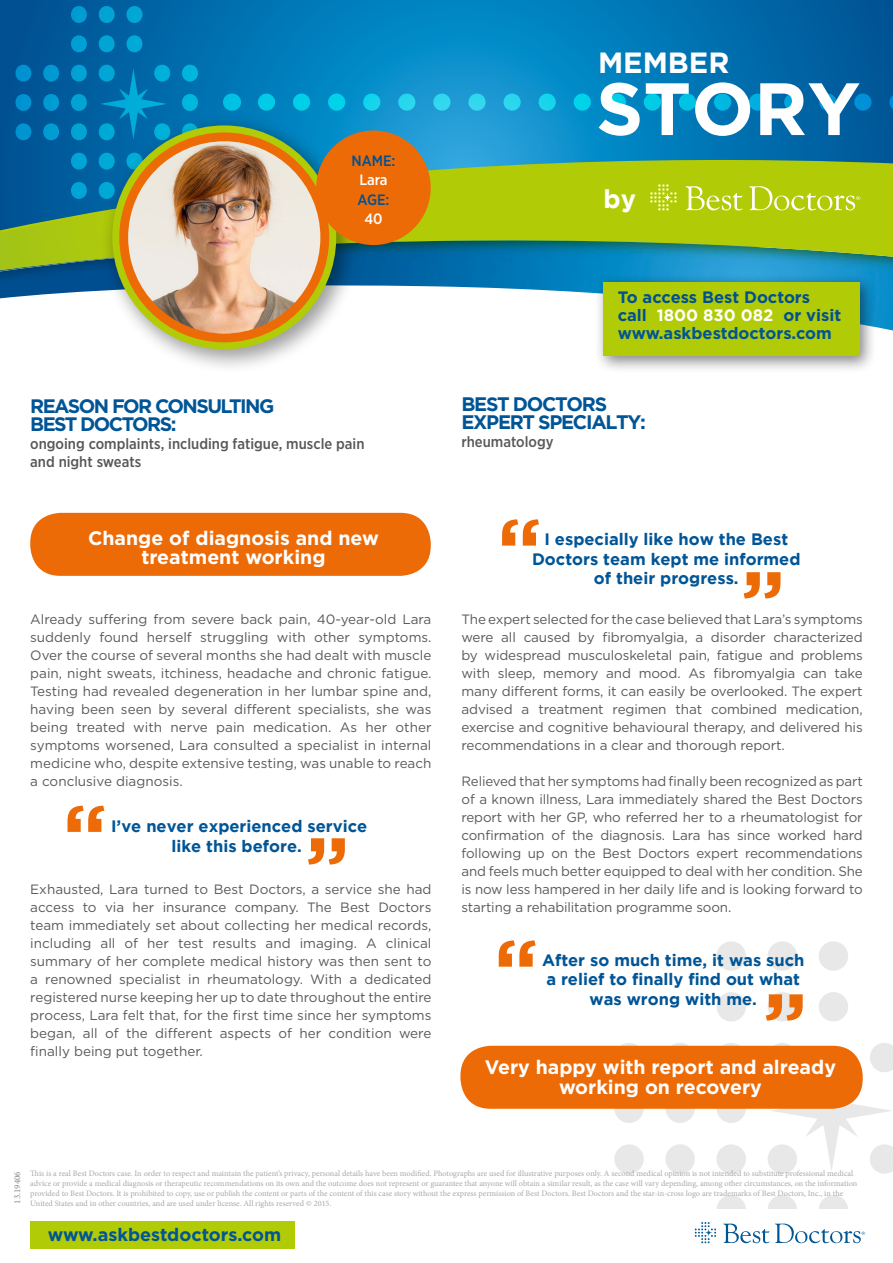
<style>
.page{position:relative;width:893px;height:1263px;background:#fff}
.page>*{position:absolute;margin:0;border:0;box-sizing:border-box;transform-origin:0 0}
.t1{font:700 81.45px "Gotham";color:#ed6b06}
.t2{font:700 73.95px "Gotham";color:#fff}
.t3{font:700 29.1px "Gotham";color:#fff}
.t4{font:700 25.65px "Gotham";color:#fff}
.t5{font:700 19.5px/19.5px "Gotham";color:#fff;text-align:center}
.t6{font:700 19.5px/18px "Gotham";letter-spacing:-.08em;color:#005596}
.t7{font:700 19.5px/18px "Gotham";letter-spacing:-.065em;color:#005596}
.t8{font:500 18px "Gotham Narrow";color:#005596}
.t9{font:700 18px "Gotham";color:#005596}
.t10{font:700 16.5px/19.8px "Gotham";color:#005596;text-align:center}
.t11{font:700 16.5px/18px "Gotham";color:#005092}
.t12{font:500 15px/18px "Gotham Narrow";color:#575756}
.t13{font:500 15px "Gotham Narrow";color:#58595b}
.t14{font:500 15px "Gotham Narrow";color:#005092}
.t15{font:500 15px "Gotham Narrow";color:#fff}
.t16{font:13.5px/18px "Gotham";letter-spacing:-.01em;color:#58595b;text-align:justify}
.t17{font:9px "Minion Pro";color:#878787}
.t18{font:8.25px/9.9px "Minion Pro";color:#a7a9ac}
.s1{color:#fff}
.s2{color:#005596}
</style>
<div class="page">
<svg style="left:614px;top:941px;width:279px;height:268px"></svg>
<svg style="left:770px;top:1049px;width:123px;height:123px"></svg>
<svg style="left:0;top:0;width:893px;height:6px;background:#006ead"></svg>
<img style="left:0;top:280px;width:893px;height:50px">
<svg style="left:0;top:270px;width:893px;height:10px;background:#0671ae"></svg>
<img style="left:0;top:270px;width:100px;height:1px">
<svg style="left:723px;top:1223px;width:142px;height:20px"></svg>
<svg style="left:695px;top:1222px;width:21px;height:21px"></svg>
<div style="left:30px;top:513px;width:401px;height:63px;background:#ed6b06;border-radius:30px"></div>
<div style="left:460px;top:1046px;width:403px;height:63px;background:#ed6b06;border-radius:30px"></div>
<div style="left:594px;top:273px;width:283px;height:100px;background:#000;opacity:.49"></div>
<div style="left:603px;top:282px;width:257px;height:74px;background:#b2cb07"></div>
<svg style="left:0;top:6px;width:893px;height:264px;background:#2c8c8e"></svg>
<div style="left:30px;top:1221px;width:265px;height:28px;background:#b2cb07"></div>
<div style="left:100px;top:113px;width:261px;height:261px;background:#000;opacity:.39"></div>
<div style="left:112px;top:125px;width:224px;height:224px;border:10px solid #b2cb07;border-radius:50%"></div>
<img style="left:124px;top:139px;width:201px;height:195px">
<div style="left:119px;top:132px;width:210px;height:210px;border:9px solid #ed6b06;border-radius:50%"></div>
<div style="left:316px;top:131px;width:115px;height:114px;background:#ed6b06;border-radius:50%"></div>
<p class="t14" style="left:351px;top:151px;width:46px">NAME:</p>
<p class="t15" style="left:359px;top:170px;width:30px">Lara</p>
<p class="t14" style="left:357px;top:190px;width:34px">AGE:</p>
<p class="t15" style="left:364px;top:209px;width:20px">40</p>
<h3 class="t6" style="left:30px;top:397px;width:246px">REASON FOR CONSULTING<br>BEST DOCTORS:</h3>
<p class="t12" style="left:30px;top:434px;width:336px">ongoing complaints, including fatigue, muscle pain and night sweats</p>
<h3 class="t5" style="left:88px;top:528px;width:292px">Change of diagnosis and new treatment working</h3>
<p class="t16" style="left:30px;top:610px;width:403px">Already suffering from severe back pain, 40-year-old Lara suddenly found herself struggling with other symptoms.<br>Over the course of several months she had dealt with muscle pain, night sweats, itchiness, headache and chronic fatigue.<br>Testing had revealed degeneration in her lumbar spine and, having been seen by several different specialists, she was being treated with nerve pain medication. As her other symptoms worsened, Lara consulted a specialist in internal medicine who, despite extensive testing, was unable to reach a conclusive diagnosis.</p>
<h1 class="t1" style="left:107px;top:851px;width:45px;rotate:-180deg">”</h1>
<p class="t10" style="left:111px;top:816px;width:258px">I’ve never experienced service like this before.</p>
<h1 class="t1" style="left:305px;top:819px;width:45px">”</h1>
<p class="t16" style="left:30px;top:880px;width:403px">Exhausted, Lara turned to Best Doctors, a service she had access to via her insurance company. The Best Doctors team immediately set about collecting her medical records, including all of her test results and imaging. A clinical summary of her complete medical history was then sent to a renowned specialist in rheumatology. With a dedicated registered nurse keeping her up to date throughout the entire process, Lara felt that, for the first time since her symptoms began, all of the different aspects of her condition were finally being put together.</p>
<h3 class="t3" style="left:598px;top:46px;width:133px">MEMBER</h3>
<h2 class="t2" style="left:596px;top:66px;width:266px">STORY</h2>
<h3 class="t4" style="left:603px;top:184px;width:34px">by</h3>
<p class="t11" style="left:618px;top:288px;width:225px">To access Best Doctors call <span class="s1">1800 830 082</span> or visit <span class="s2">www.askbestdoctors.com</span></p>
<h3 class="t7" style="left:461px;top:394px;width:186px">BEST DOCTORS<br>EXPERT SPECIALTY:</h3>
<p class="t13" style="left:461px;top:432px;width:94px">rheumatology</p>
<h1 class="t1" style="left:541px;top:564px;width:45px;rotate:-180deg">”</h1>
<p class="t10" style="left:532px;top:529px;width:270px">I especially like how the Best<br>Doctors team kept me informed of their progress.</p>
<h1 class="t1" style="left:741px;top:553px;width:45px">”</h1>
<p class="t16" style="left:461px;top:610px;width:403px">The expert selected for the case believed that Lara’s symptoms were all caused by fibromyalgia, a disorder characterized by widespread musculoskeletal pain, fatigue and problems with sleep, memory and mood. As fibromyalgia can take many different forms, it can easily be overlooked. The expert advised a treatment regimen that combined medication, exercise and cognitive behavioural therapy, and delivered his recommendations in a clear and thorough report.</p>
<p class="t16" style="left:461px;top:772px;width:403px">Relieved that her symptoms had finally been recognized as part of a known illness, Lara immediately shared the Best Doctors report with her GP, who referred her to a rheumatologist for confirmation of the diagnosis. Lara has since worked hard following up on the Best Doctors expert recommendations and feels much better equipped to deal with her condition. She is now less hampered in her daily life and is looking forward to starting a rehabilitation programme soon.</p>
<h1 class="t1" style="left:538px;top:985px;width:45px;rotate:-180deg">”</h1>
<p class="t10" style="left:542px;top:949px;width:264px">After so much time, it was such a relief to finally find out what was wrong with me.</p>
<h1 class="t1" style="left:763px;top:975px;width:45px">”</h1>
<h3 class="t5" style="left:485px;top:1057px;width:353px">Very happy with report and already working on recovery</h3>
<p class="t17" style="left:11px;top:1203px;width:34px;rotate:-90deg">13.19406</p>
<p class="t18" style="left:30px;top:1168px;width:829px">This is a real Best Doctors case. In order to respect and maintain the patient’s privacy, personal details have been modified. Photographs are used for illustrative purposes only. A second medical opinion is not intended to substitute professional medical advice or provide a medical diagnosis or therapeutic recommendations on its own and the outcome does not represent or guarantee that anyone will obtain a similar result, as the case will vary depending, among other circumstances, on the information provided to Best Doctors. It is prohibited to copy, use or publish the content or parts of the content of this case story without the express permission of Best Doctors. Best Doctors and the star-in-cross logo are trademarks of Best Doctors, Inc., in the United States and in other countries, and are used under license. All rights reserved © 2015.</p>
<h3 class="t8" style="left:40px;top:1223px;width:244px">canadalife.askbestdoctors.com</h3>
<h3 class="t9" style="left:48px;top:1222px;width:235px">www.askbestdoctors.com</h3>
</div>
